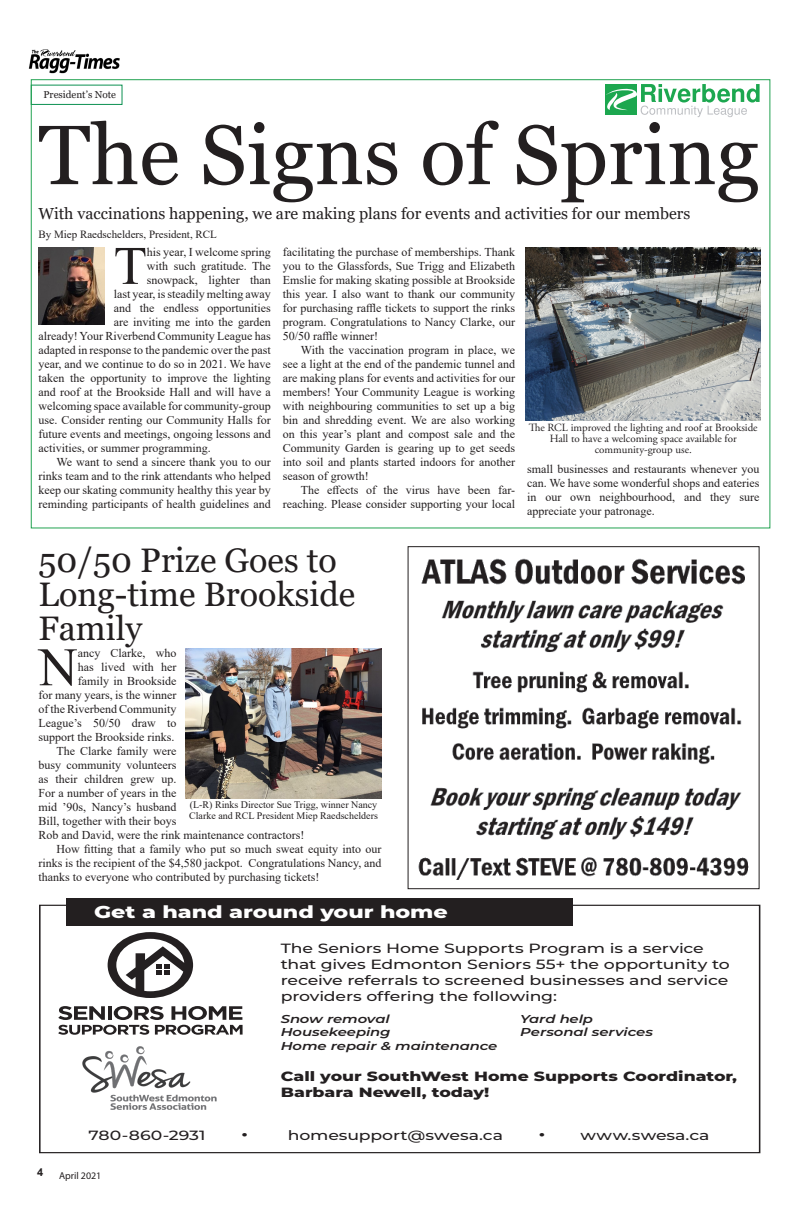
<style>
.page{position:relative;width:792px;height:1224px;background:#fff}
.page>*{position:absolute;margin:0;border:0;box-sizing:border-box;transform-origin:0 0}
.t1{font:84px "Georgia";color:#231f20}
.t2{font:54.3px "Times New Roman";color:#231f20}
.t3{font:34px/34px "Georgia";color:#231f20}
.t4{font:500 19.1px "Montserrat";color:#231f20;scale:1.3 1}
.t5{font:800 17.2px "Montserrat";letter-spacing:-.005em;color:#fff;scale:1.3 1}
.t6{font:16px "Georgia";color:#231f20}
.t7{font:500 13.4px/16px "Montserrat";letter-spacing:-.01em;color:#231f20;scale:1.3 1}
.t8{font:800 13.4px/16px "Montserrat";color:#231f20;scale:1.3 1}
.t9{font:12px/14px "Times New Roman";color:#231f20;text-align:justify}
.t10{font:italic 600 11.4px/13.7px "Montserrat";letter-spacing:-.01em;color:#231f20;scale:1.3 1}
.t11{font:11px/11px "Adobe Garamond Pro";color:#231f20;text-align:center}
.t12{font:11px "Times New Roman";color:#231f20}
.t13{font:700 11px "Arial";color:#231f20}
.t14{font:10px/11px "Times New Roman";color:#231f20}
.t15{font:10px "Georgia";color:#231f20}
.t16{font:10px "Myriad Pro";color:#231f20}
.s1{font-size:19.1px}
</style>
<div class="page">
<img style="left:28px;top:50px;width:91px;height:24px">
<svg style="left:58px;top:1006px;width:185px;height:29px"></svg>
<svg style="left:108px;top:932px;width:85px;height:66px"></svg>
<div style="left:66px;top:898px;width:507px;height:28px;background:#231f20"></div>
<img style="left:83px;top:1047px;width:134px;height:62px">
<img style="left:418px;top:558px;width:331px;height:322px">
<div style="left:408px;top:546px;width:352px;height:343px;border:1px solid #231f20"></div>
<img style="left:526px;top:248px;width:235px;height:172px">
<div style="left:31px;top:85px;width:92px;height:20px;border:1px solid #0c9151"></div>
<div style="left:605px;top:84px;width:32px;height:31px;background:#1ca74f"></div>
<svg style="left:606px;top:84px;width:154px;height:33px"></svg>
<img style="left:186px;top:649px;width:196px;height:149px">
<img style="left:38px;top:248px;width:67px;height:77px">
<p class="t15" style="left:44px;top:88px;width:74px">President’s Note</p>
<p class="t1" style="left:38px;top:104px;width:723px">The Signs of Spring</p>
<p class="t6" style="left:38px;top:203px;width:653px">With vaccinations happening, we are making plans for events and activities for our members</p>
<p class="t12" style="left:38px;top:226px;width:180px">By Miep Raedschelders, President, RCL</p>
<p class="t2" style="left:114px;top:227px;width:35px">T</p>
<p class="t9" style="left:147px;top:245px;width:125px">his year, I welcome spring</p>
<p class="t9" style="left:147px;top:259px;width:125px">with such gratitude. The</p>
<p class="t9" style="left:147px;top:273px;width:125px">snowpack, lighter than</p>
<p class="t9" style="left:114px;top:287px;width:159px">last year, is steadily melting away</p>
<p class="t9" style="left:114px;top:301px;width:159px">and the endless opportunities</p>
<p class="t9" style="left:114px;top:315px;width:159px">are inviting me into the garden</p>
<p class="t9" style="left:38px;top:329px;width:234px">already! Your Riverbend Community League has</p>
<p class="t9" style="left:38px;top:343px;width:234px">adapted in response to the pandemic over the past</p>
<p class="t9" style="left:38px;top:357px;width:234px">year, and we continue to do so in 2021. We have</p>
<p class="t9" style="left:38px;top:371px;width:234px">taken the opportunity to improve the lighting</p>
<p class="t9" style="left:38px;top:385px;width:234px">and roof at the Brookside Hall and will have a</p>
<p class="t9" style="left:38px;top:399px;width:234px">welcoming space available for community-group</p>
<p class="t9" style="left:38px;top:413px;width:234px">use. Consider renting our Community Halls for</p>
<p class="t9" style="left:38px;top:427px;width:234px">future events and meetings, ongoing lessons and</p>
<p class="t9" style="left:38px;top:441px;width:174px">activities, or summer programming.</p>
<p class="t9" style="left:38px;top:455px;width:234px;text-indent:18px">We want to send a sincere thank you to our rinks team and to the rink attendants who helped keep our skating community healthy this year by reminding participants of health guidelines and</p>
<p class="t9" style="left:283px;top:245px;width:234px">facilitating the purchase of memberships. Thank you to the Glassfords, Sue Trigg and Elizabeth Emslie for making skating possible at Brookside this year. I also want to thank our community for purchasing raffle tickets to support the rinks program. Congratulations to Nancy Clarke, our 50/50 raffle winner!</p>
<p class="t9" style="left:283px;top:343px;width:234px;text-indent:18px">With the vaccination program in place, we see a light at the end of the pandemic tunnel and are making plans for events and activities for our members! Your Community League is working with neighbouring communities to set up a big bin and shredding event. We are also working on this year’s plant and compost sale and the Community Garden is gearing up to get seeds into soil and plants started indoors for another season of growth!</p>
<p class="t9" style="left:283px;top:483px;width:234px;text-align:right">The effects of the virus have been far&shy;reaching. Please consider supporting your local</p>
<p class="t3" style="left:38px;top:544px;width:318px">50/50 Prize Goes to<br>Long-time Brookside<br>Family</p>
<p class="t9" style="left:38px;top:646px;width:140px;text-align:right">ancy Clarke, who<br>has lived with her<br>family in Brookside<br>for many years, is the winner of the Riverbend Community<br>League’s 50/50 draw to support the Brookside rinks.</p>
<p class="t9" style="left:38px;top:744px;width:267px;text-align:left;text-indent:18px">The Clarke family were<br>busy community volunteers<br>as their children grew up.<br>For a number of years in the<br>mid ’90s, Nancy’s husband<br>Bill, together with their boys<br>Rob and David, were the rink maintenance contractors!</p>
<p class="t9" style="left:38px;top:842px;width:345px;text-indent:18px">How fitting that a family who put so much sweat equity into our rinks is the recipient of the $4,580 jackpot. Congratulations Nancy, and thanks to everyone who contributed by purchasing tickets!</p>
<p class="t2" style="left:38px;top:629px;width:41px">N</p>
<p class="t14" style="left:189px;top:799px;width:190px">(L-R) Rinks Director Sue Trigg, winner Nancy<br>Clarke and RCL President Miep Raedschelders</p>
<p class="t11" style="left:529px;top:422px;width:230px">The RCL improved the lighting and roof at Brookside<br>Hall to have a welcoming space available for community-group use.</p>
<p class="t9" style="left:527px;top:462px;width:234px">small businesses and restaurants whenever you can. We have some wonderful shops and eateries in our own neighbourhood, and they sure appreciate your patronage.</p>
<p class="t13" style="left:37px;top:1164px;width:8px">4</p>
<p class="t5" style="left:94px;top:899px;width:274px">Get a hand around your home</p>
<p class="t7" style="left:281px;top:939px;width:347px">The Seniors Home Supports Program is a service that gives Edmonton Seniors 55+ the opportunity to receive referrals to screened businesses and service providers offering the following:</p>
<p class="t10" style="left:281px;top:1011px;width:168px">Snow removal<br>Housekeeping<br>Home repair &amp; maintenance</p>
<p class="t10" style="left:520px;top:1011px;width:104px">Yard help<br>Personal services</p>
<p class="t8" style="left:281px;top:1067px;width:353px">Call your SouthWest Home Supports Coordinator,<br>Barbara Newell, today!</p>
<p class="t7" style="left:88px;top:1126px;width:92px">780-860-2931</p>
<p class="t7" style="left:241px;top:1127px;width:203px"><span class="s1">•</span> homesupport@swesa.ca</p>
<p class="t4" style="left:538px;top:1120px;width:7px">•</p>
<p class="t7" style="left:580px;top:1127px;width:101px">www.swesa.ca</p>
<p class="t16" style="left:59px;top:1169px;width:44px">April 2021</p>
</div>
